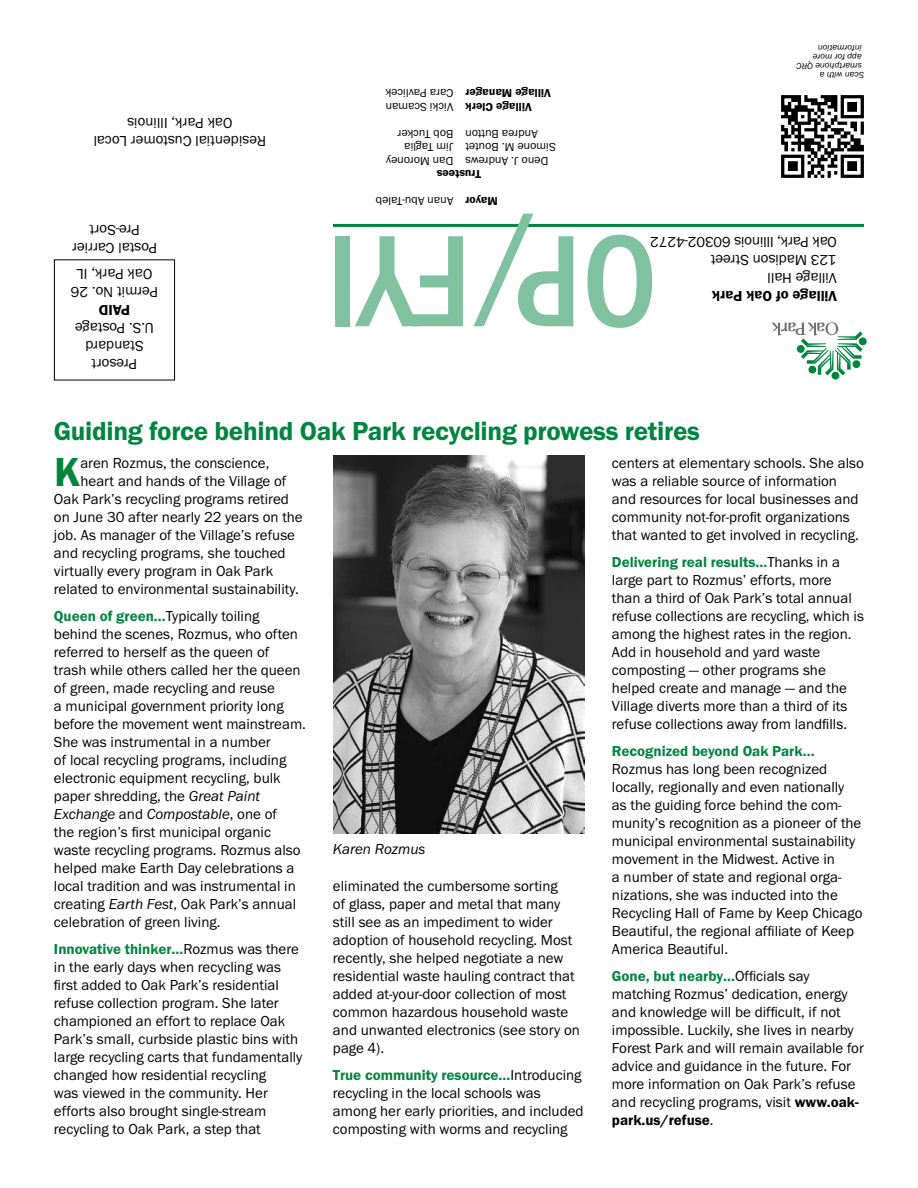
<style>
.page{position:relative;width:918px;height:1188px;background:#fff}
.page>*{position:absolute;margin:0;border:0;box-sizing:border-box;transform-origin:0 0}
.t1{font:500 condensed 135px "Franklin Gothic EF";color:#80c29f}
.t2{font:600 42px "Franklin Gothic EF";color:#00853f}
.t3{font:600 27px "Franklin Gothic EF";letter-spacing:-.01em;color:#00853f}
.t4{font:15px/18px "Franklin Gothic EF";color:#000}
.t5{font:600 15px "Franklin Gothic EF";color:#00853f}
.t6{font:600 15px "Franklin Gothic EF";color:#000}
.t7{font:italic 15px "Franklin Gothic EF";color:#000}
.t8{font:12px "Franklin Gothic EF";color:#000}
.t9{font:600 12px "Franklin Gothic EF";color:#000}
.t10{font:italic 9px/9px "Franklin Gothic EF";color:#000}
.s1{font-weight:600;color:#00853f}
.s2{font-weight:600}
.s3{font-style:italic}
</style>
<div class="page">
<div style="left:54px;top:259px;width:121px;height:121px;border:1px solid #000"></div>
<hr style="left:333px;top:224px;width:531px;height:3px;background:#00853f">
<div style="left:832px;top:372px;width:7px;height:8px;background:#00853f;border-radius:50%"></div>
<div style="left:859px;top:337px;width:8px;height:8px;background:#00853f;border-radius:50%"></div>
<svg style="left:772px;top:322px;width:91px;height:54px"></svg>
<img style="left:781px;top:95px;width:83px;height:83px">
<img style="left:333px;top:455px;width:252px;height:378px">
<p class="t4" style="left:266px;top:150px;width:174px;text-align:center;rotate:-180deg">Residential Customer Local<br>Oak Park, Illinois</p>
<p class="t4" style="left:157px;top:257px;width:87px;text-align:center;rotate:-180deg">Postal Carrier<br>Pre-Sort</p>
<p class="t4" style="left:158px;top:301px;width:89px;text-align:center;rotate:-180deg">Permit No. 26<br>Oak Park, IL</p>
<p class="t6" style="left:130px;top:319px;width:33px;rotate:-180deg">PAID</p>
<p class="t4" style="left:154px;top:373px;width:80px;text-align:center;rotate:-180deg">Presort<br>Standard<br>U.S. Postage</p>
<p class="t8" style="left:453px;top:100px;width:69px;rotate:-180deg">Cara Pavlicek</p>
<p class="t9" style="left:551px;top:100px;width:87px;rotate:-180deg">Village Manager</p>
<p class="t8" style="left:453px;top:113px;width:69px;rotate:-180deg">Vicki Scaman</p>
<p class="t9" style="left:532px;top:114px;width:68px;rotate:-180deg">Village Clerk</p>
<p class="t8" style="left:453px;top:140px;width:57px;rotate:-180deg">Bob Tucker</p>
<p class="t8" style="left:538px;top:140px;width:74px;rotate:-180deg">Andrea Button</p>
<p class="t8" style="left:453px;top:154px;width:51px;rotate:-180deg">Jim Taglia</p>
<p class="t8" style="left:556px;top:154px;width:92px;rotate:-180deg">Simone M. Boutet</p>
<p class="t8" style="left:453px;top:167px;width:69px;rotate:-180deg">Dan Moroney</p>
<p class="t8" style="left:548px;top:167px;width:85px;rotate:-180deg">Deno J. Andrews</p>
<p class="t9" style="left:481px;top:181px;width:46px;rotate:-180deg">Trustees</p>
<p class="t8" style="left:453px;top:208px;width:79px;rotate:-180deg">Anan Abu-Taleb</p>
<p class="t9" style="left:498px;top:208px;width:34px;rotate:-180deg">Mayor</p>
<p class="t10" style="left:864px;top:80px;width:69px;rotate:-180deg">Scan with a smartphone QRC app for more information</p>
<h1 class="t1" style="left:658px;top:357px;width:333px;rotate:-180deg">OP/FYI</h1>
<p class="t4" style="left:837px;top:250px;width:188px;rotate:-180deg">Oak Park, Illinois 60302-4272</p>
<p class="t4" style="left:837px;top:286px;width:128px;rotate:-180deg">Village Hall<br>123 Madison Street</p>
<p class="t6" style="left:837px;top:304px;width:126px;rotate:-180deg">Village of Oak Park</p>
<h3 class="t3" style="left:54px;top:415px;width:648px">Guiding force behind Oak Park recycling prowess retires</h3>
<h2 class="t2" style="left:54px;top:448px;width:28px">K</h2>
<p class="t4" style="left:80px;top:454px;width:191px">aren Rozmus, the conscience,</p>
<p class="t4" style="left:612px;top:454px;width:253px">centers at elementary schools. She also was a reliable source of information and resources for local businesses and community not-for-profit organizations that wanted to get involved in recycling.</p>
<p class="t4" style="left:612px;top:553px;width:253px"><span class="s1">Delivering real results…</span>Thanks in a large part to Rozmus’ efforts, more than a third of Oak Park’s total annual refuse collections are recycling, which is among the highest rates in the region.<br>Add in household and yard waste composting — other programs she helped create and manage — and the Village diverts more than a third of its refuse collections away from landfills.</p>
<p class="t5" style="left:612px;top:742px;width:204px">Recognized beyond Oak Park…</p>
<p class="t4" style="left:612px;top:760px;width:252px">Rozmus has long been recognized locally, regionally and even nationally as the guiding force behind the com&shy;munity’s recognition as a pioneer of the municipal environmental sustainability movement in the Midwest. Active in<br>a number of state and regional orga&shy;nizations, she was inducted into the Recycling Hall of Fame by Keep Chicago Beautiful, the regional affiliate of Keep America Beautiful.</p>
<p class="t4" style="left:612px;top:967px;width:253px"><span class="s1">Gone, but nearby…</span>Officials say matching Rozmus’ dedication, energy and knowledge will be difficult, if not impossible. Luckily, she lives in nearby Forest Park and will remain available for advice and guidance in the future. For more information on Oak Park’s refuse and recycling programs, visit <span class="s2">www.oak&shy;park.us/refuse</span>.</p>
<p class="t4" style="left:80px;top:472px;width:207px">heart and hands of the Village of</p>
<p class="t4" style="left:54px;top:490px;width:236px">Oak Park’s recycling programs retired</p>
<p class="t4" style="left:54px;top:508px;width:250px">on June 30 after nearly 22 years on the</p>
<p class="t4" style="left:54px;top:526px;width:243px">job. As manager of the Village’s refuse</p>
<p class="t4" style="left:54px;top:544px;width:233px">and recycling programs, she touched</p>
<p class="t4" style="left:54px;top:562px;width:221px">virtually every program in Oak Park</p>
<p class="t4" style="left:54px;top:580px;width:246px">related to environmental sustainability.</p>
<p class="t4" style="left:54px;top:607px;width:253px"><span class="s1">Queen of green…</span>Typically toiling behind the scenes, Rozmus, who often referred to herself as the queen of<br>trash while others called her the queen of green, made recycling and reuse<br>a municipal government priority long before the movement went mainstream.<br>She was instrumental in a number<br>of local recycling programs, including electronic equipment recycling, bulk paper shredding, the <span class="s3">Great Paint Exchange</span> and <span class="s3">Compostable</span>, one of<br>the region’s first municipal organic waste recycling programs. Rozmus also helped make Earth Day celebrations a local tradition and was instrumental in creating <span class="s3">Earth Fest</span>, Oak Park’s annual celebration of green living.</p>
<p class="t4" style="left:54px;top:940px;width:250px"><span class="s1">Innovative thinker…</span>Rozmus was there in the early days when recycling was first added to Oak Park’s residential refuse collection program. She later championed an effort to replace Oak Park’s small, curbside plastic bins with large recycling carts that fundamentally changed how residential recycling<br>was viewed in the community. Her efforts also brought single-stream recycling to Oak Park, a step that</p>
<p class="t7" style="left:333px;top:841px;width:94px">Karen Rozmus</p>
<p class="t4" style="left:333px;top:877px;width:248px">eliminated the cumbersome sorting<br>of glass, paper and metal that many still see as an impediment to wider adoption of household recycling. Most recently, she helped negotiate a new residential waste hauling contract that added at-your-door collection of most common hazardous household waste and unwanted electronics (see story on page 4).</p>
<p class="t4" style="left:333px;top:1066px;width:252px"><span class="s1">True community resource…</span>Introducing recycling in the local schools was among her early priorities, and included composting with worms and recycling</p>
</div>
